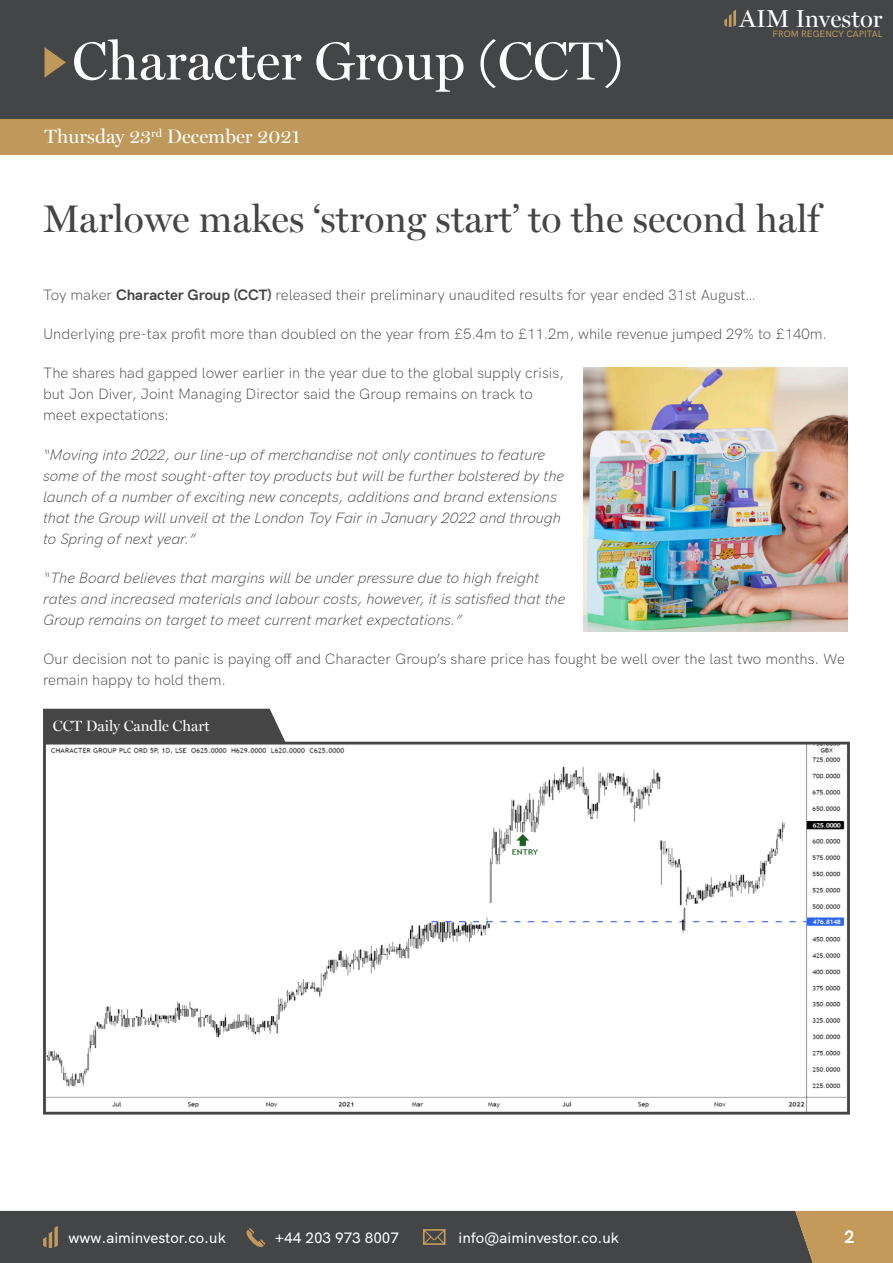
<style>
.page{position:relative;width:893px;height:1263px;background:#fff}
.page>*{position:absolute;margin:0;border:0;box-sizing:border-box;transform-origin:0 0}
.t1{font:54px "Miller Display Roman";color:#fefefe}
.t2{font:38.4px "Miller Display Roman";color:#454546}
.t3{font:24.45px "Miller Display Roman";color:#fff}
.t4{font:19.5px "Miller Display Roman";color:#fff}
.t5{font:700 18px "HK Grotesk";color:#fff}
.t6{font:italic 15px/21px "HK Grotesk Light Legacy";color:#454546}
.t7{font:15px/21px "HK Grotesk Light Legacy";color:#454546}
.t8{font:500 15px "HK Grotesk";color:#fff}
.t9{font:15px "Miller Display Roman";color:#fff}
.t10{font:9.3px "HK Grotesk Medium Legacy";color:#bf9c60}
.s1{font-family:"HK Grotesk";font-weight:700}
</style>
<div class="page">
<div style="left:0;top:0;width:893px;height:119px;background:#434546"></div>
<div style="left:0;top:119px;width:893px;height:36px;background:#bf995c"></div>
<svg style="left:45px;top:47px;width:21px;height:30px"></svg>
<svg style="left:724px;top:10px;width:12px;height:17px"></svg>
<svg style="left:0;top:1211px;width:893px;height:52px;background:#514e48"></svg>
<svg style="left:43px;top:742px;width:807px;height:372px"></svg>
<div style="left:43px;top:709px;width:242px;height:33px;background:#454546"></div>
<img style="left:583px;top:368px;width:264px;height:263px">
<h1 class="t1" style="left:72px;top:39px;width:552px">Character Group (CCT)</h1>
<h3 class="t4" style="left:45px;top:129px;width:257px">Thursday 23<sup>rd</sup> December 2021</h3>
<h3 class="t3" style="left:739px;top:8px;width:145px">AIM Investor</h3>
<p class="t10" style="left:772px;top:30px;width:112px">FROM REGENCY CAPITAL</p>
<h2 class="t2" style="left:43px;top:204px;width:778px">Marlowe makes ‘strong start’ to the second half</h2>
<p class="t7" style="left:43px;top:287px;width:715px">Toy maker <span class="s1">Character Group (CCT)</span> released their preliminary unaudited results for year ended 31st August…</p>
<p class="t7" style="left:43px;top:326px;width:785px">Underlying pre-tax profit more than doubled on the year from £5.4m to £11.2m, while revenue jumped 29% to £140m.</p>
<p class="t7" style="left:43px;top:365px;width:522px">The shares had gapped lower earlier in the year due to the global supply crisis, but Jon Diver, Joint Managing Director said the Group remains on track to meet expectations:</p>
<p class="t6" style="left:43px;top:446px;width:523px">“Moving into 2022, our line-up of merchandise not only continues to feature some of the most sought-after toy products but will be further bolstered by the launch of a number of exciting new concepts, additions and brand extensions that the Group will unveil at the London Toy Fair in January 2022 and through to Spring of next year.”</p>
<p class="t6" style="left:43px;top:569px;width:524px">“The Board believes that margins will be under pressure due to high freight rates and increased materials and labour costs, however, it is satisfied that the<br>Group remains on target to meet current market expectations.”</p>
<p class="t7" style="left:43px;top:650px;width:803px">Our decision not to panic is paying off and Character Group’s share price has fought be well over the last two months. We remain happy to hold them.</p>
<p class="t9" style="left:53px;top:720px;width:158px">CCT Daily Candle Chart</p>
<p class="t8" style="left:68px;top:1228px;width:159px">www.aiminvestor.co.uk</p>
<p class="t8" style="left:275px;top:1227px;width:126px">+44 203 973 8007</p>
<p class="t8" style="left:459px;top:1227px;width:162px">info@aiminvestor.co.uk</p>
<p class="t5" style="left:844px;top:1225px;width:12px">2</p>
</div>
